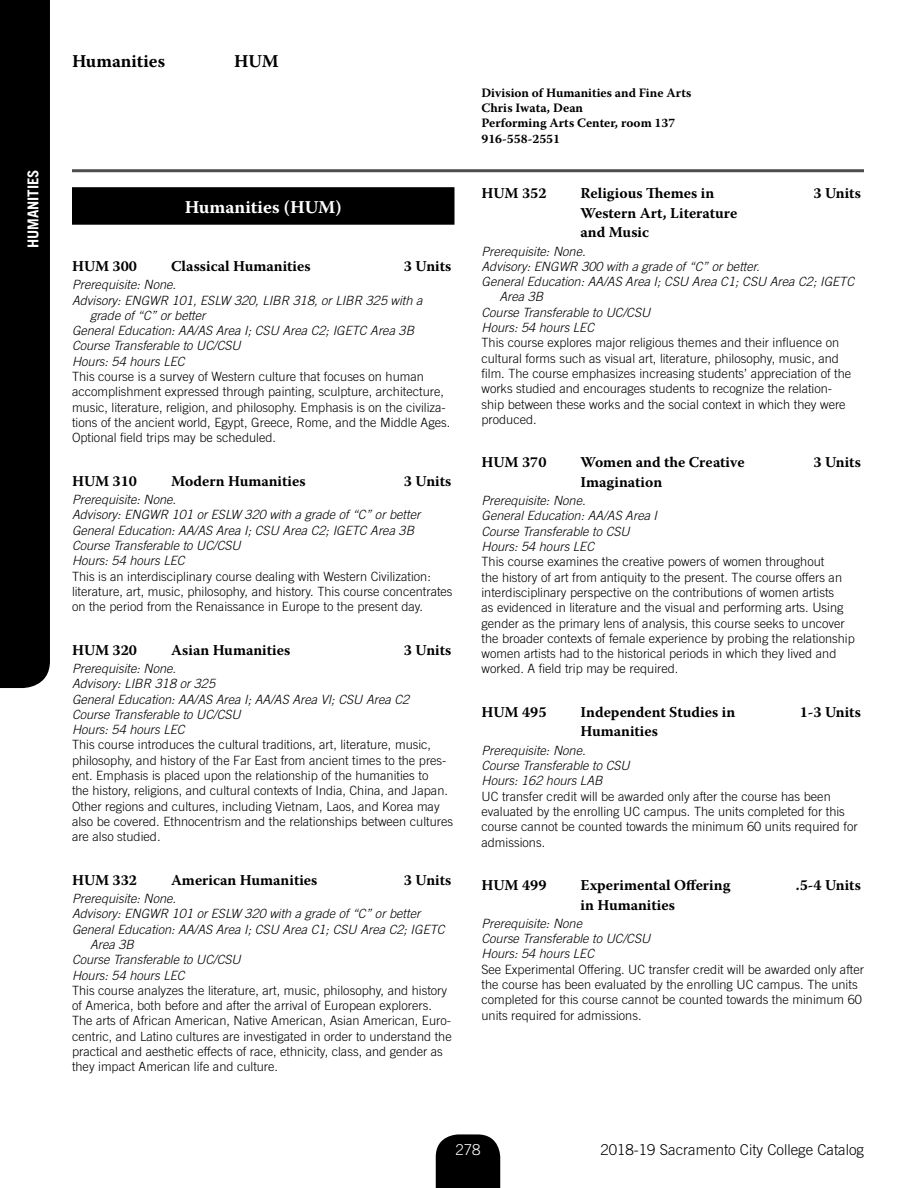
<style>
.page{position:relative;width:918px;height:1188px;background:#fff}
.page>*{position:absolute;margin:0;border:0;box-sizing:border-box;transform-origin:0 0}
.Department_Title{font:700 18px "Warnock Pro";color:#fff}
.Headline{font:700 18px "Warnock Pro";color:#000}
.Course_Title{font:700 15px "Warnock Pro";color:#000}
.Course_Title_p2{font:700 15px "Warnock Pro";color:#000}
.t1{font:300 15px "Trade Gothic";color:#000}
.t2{font:700 15px "Trade Gothic";color:#fff}
.t3{font:300 15px "Trade Gothic";color:#fff}
.Course_Description{font:300 12.75px/15.3px "Trade Gothic";color:#000}
.GenEd{font:italic 300 12.75px/15.3px "Trade Gothic LT Std";color:#000}
.Advisory{font:italic 300 12.75px/15.3px "Trade Gothic LT Std";color:#000}
.Credit{font:italic 300 12.75px "Trade Gothic LT Std";color:#000}
.PreReq{font:italic 300 12.75px "Trade Gothic LT Std";color:#000}
.Hours{font:italic 300 12.75px "Trade Gothic LT Std";color:#000}
.Degree{font:700 12.75px "Warnock Pro";color:#000}
</style>
<div class="page">
<svg style="left:436px;top:1134px;width:64px;height:54px"></svg>
<div style="left:0;top:0;width:50px;height:688px;background:#000"></div>
<hr style="left:72px;top:169px;width:792px;height:3px;background:#000">
<div style="left:72px;top:187px;width:382px;height:38px;background:#000"></div>
<p class="t2" style="left:24px;top:248px;width:81px;rotate:-90deg">HUMANITIES</p>
<h1 class="Headline" style="left:72px;top:50px;width:95px">Humanities</h1>
<h1 class="Headline" style="left:234px;top:50px;width:46px">HUM</h1>
<h2 class="Department_Title" style="left:185px;top:196px;width:159px">Humanities (HUM)</h2>
<h3 class="Course_Title" style="left:72px;top:257px;width:67px">HUM 300</h3>
<h3 class="Course_Title" style="left:171px;top:257px;width:141px">Classical Humanities</h3>
<h3 class="Course_Title" style="left:404px;top:257px;width:49px">3 Units</h3>
<p class="PreReq" style="left:72px;top:277px;width:106px">Prerequisite: None.</p>
<p class="Advisory" style="left:90px;top:293px;width:334px;text-indent:-18px">Advisory: ENGWR 101, ESLW 320, LIBR 318, or LIBR 325 with a grade of “C” or better</p>
<p class="GenEd" style="left:72px;top:323px;width:344px">General Education: AA/AS Area I; CSU Area C2; IGETC Area 3B</p>
<p class="Credit" style="left:72px;top:338px;width:170px">Course Transferable to UC/CSU</p>
<p class="Hours" style="left:72px;top:354px;width:114px">Hours: 54 hours LEC</p>
<p class="Course_Description" style="left:72px;top:369px;width:380px">This course is a survey of Western culture that focuses on human accomplishment expressed through painting, sculpture, architecture, music, literature, religion, and philosophy. Emphasis is on the civiliza&shy;tions of the ancient world, Egypt, Greece, Rome, and the Middle Ages.<br>Optional field trips may be scheduled.</p>
<h3 class="Course_Title" style="left:72px;top:472px;width:67px">HUM 310</h3>
<h3 class="Course_Title" style="left:171px;top:472px;width:136px">Modern Humanities</h3>
<h3 class="Course_Title" style="left:404px;top:472px;width:49px">3 Units</h3>
<p class="PreReq" style="left:72px;top:492px;width:106px">Prerequisite: None.</p>
<p class="Advisory" style="left:72px;top:507px;width:350px">Advisory: ENGWR 101 or ESLW 320 with a grade of “C” or better</p>
<p class="GenEd" style="left:72px;top:523px;width:344px">General Education: AA/AS Area I; CSU Area C2; IGETC Area 3B</p>
<p class="Credit" style="left:72px;top:538px;width:170px">Course Transferable to UC/CSU</p>
<p class="Hours" style="left:72px;top:553px;width:114px">Hours: 54 hours LEC</p>
<p class="Course_Description" style="left:72px;top:568px;width:382px">This is an interdisciplinary course dealing with Western Civilization: literature, art, music, philosophy, and history. This course concentrates on the period from the Renaissance in Europe to the present day.</p>
<h3 class="Course_Title" style="left:72px;top:641px;width:67px">HUM 320</h3>
<h3 class="Course_Title" style="left:171px;top:641px;width:121px">Asian Humanities</h3>
<h3 class="Course_Title" style="left:404px;top:641px;width:49px">3 Units</h3>
<p class="PreReq" style="left:72px;top:661px;width:106px">Prerequisite: None.</p>
<p class="Advisory" style="left:72px;top:676px;width:145px">Advisory: LIBR 318 or 325</p>
<p class="GenEd" style="left:72px;top:692px;width:339px">General Education: AA/AS Area I; AA/AS Area VI; CSU Area C2</p>
<p class="Credit" style="left:72px;top:707px;width:170px">Course Transferable to UC/CSU</p>
<p class="Hours" style="left:72px;top:722px;width:114px">Hours: 54 hours LEC</p>
<p class="Course_Description" style="left:72px;top:737px;width:383px">This course introduces the cultural traditions, art, literature, music, philosophy, and history of the Far East from ancient times to the pres&shy;ent. Emphasis is placed upon the relationship of the humanities to<br>the history, religions, and cultural contexts of India, China, and Japan.<br>Other regions and cultures, including Vietnam, Laos, and Korea may also be covered. Ethnocentrism and the relationships between cultures are also studied.</p>
<h3 class="Course_Title" style="left:72px;top:871px;width:67px">HUM 332</h3>
<h3 class="Course_Title" style="left:171px;top:871px;width:148px">American Humanities</h3>
<h3 class="Course_Title" style="left:404px;top:871px;width:49px">3 Units</h3>
<p class="PreReq" style="left:72px;top:891px;width:106px">Prerequisite: None.</p>
<p class="Advisory" style="left:72px;top:906px;width:350px">Advisory: ENGWR 101 or ESLW 320 with a grade of “C” or better</p>
<p class="GenEd" style="left:90px;top:922px;width:356px;text-indent:-18px">General Education: AA/AS Area I; CSU Area C1; CSU Area C2; IGETC<br>Area 3B</p>
<p class="Credit" style="left:72px;top:952px;width:170px">Course Transferable to UC/CSU</p>
<p class="Hours" style="left:72px;top:967px;width:114px">Hours: 54 hours LEC</p>
<p class="Course_Description" style="left:72px;top:983px;width:381px">This course analyzes the literature, art, music, philosophy, and history of America, both before and after the arrival of European explorers.<br>The arts of African American, Native American, Asian American, Euro&shy;centric, and Latino cultures are investigated in order to understand the practical and aesthetic effects of race, ethnicity, class, and gender as they impact American life and culture.</p>
<p class="Degree" style="left:482px;top:85px;width:211px">Division of Humanities and Fine Arts</p>
<p class="Degree" style="left:482px;top:100px;width:103px">Chris Iwata, Dean</p>
<p class="Degree" style="left:482px;top:115px;width:195px">Performing Arts Center, room 137</p>
<p class="Degree" style="left:482px;top:131px;width:80px">916-558-2551</p>
<h3 class="Course_Title" style="left:482px;top:184px;width:67px">HUM 352</h3>
<h3 class="Course_Title" style="left:580px;top:184px;width:135px">Religious Themes in</h3>
<h3 class="Course_Title" style="left:813px;top:184px;width:49px">3 Units</h3>
<h3 class="Course_Title_p2" style="left:580px;top:204px;width:158px">Western Art, Literature</h3>
<h3 class="Course_Title_p2" style="left:580px;top:223px;width:70px">and Music</h3>
<p class="PreReq" style="left:482px;top:243px;width:106px">Prerequisite: None.</p>
<p class="Advisory" style="left:482px;top:259px;width:280px">Advisory: ENGWR 300 with a grade of “C” or better.</p>
<p class="GenEd" style="left:500px;top:274px;width:356px;text-indent:-18px">General Education: AA/AS Area I; CSU Area C1; CSU Area C2; IGETC<br>Area 3B</p>
<p class="Credit" style="left:482px;top:305px;width:170px">Course Transferable to UC/CSU</p>
<p class="Hours" style="left:482px;top:320px;width:114px">Hours: 54 hours LEC</p>
<p class="Course_Description" style="left:482px;top:335px;width:371px">This course explores major religious themes and their influence on cultural forms such as visual art, literature, philosophy, music, and film. The course emphasizes increasing students’ appreciation of the works studied and encourages students to recognize the relation&shy;ship between these works and the social context in which they were produced.</p>
<h3 class="Course_Title" style="left:482px;top:453px;width:67px">HUM 370</h3>
<h3 class="Course_Title" style="left:580px;top:453px;width:166px">Women and the Creative</h3>
<h3 class="Course_Title" style="left:813px;top:453px;width:49px">3 Units</h3>
<h3 class="Course_Title_p2" style="left:580px;top:473px;width:83px">Imagination</h3>
<p class="PreReq" style="left:482px;top:493px;width:106px">Prerequisite: None.</p>
<p class="GenEd" style="left:482px;top:509px;width:177px">General Education: AA/AS Area I</p>
<p class="Credit" style="left:482px;top:524px;width:150px">Course Transferable to CSU</p>
<p class="Hours" style="left:482px;top:539px;width:114px">Hours: 54 hours LEC</p>
<p class="Course_Description" style="left:482px;top:554px;width:375px">This course examines the creative powers of women throughout<br>the history of art from antiquity to the present. The course offers an interdisciplinary perspective on the contributions of women artists<br>as evidenced in literature and the visual and performing arts. Using gender as the primary lens of analysis, this course seeks to uncover the broader contexts of female experience by probing the relationship women artists had to the historical periods in which they lived and worked. A field trip may be required.</p>
<h3 class="Course_Title" style="left:482px;top:703px;width:67px">HUM 495</h3>
<h3 class="Course_Title" style="left:580px;top:703px;width:156px">Independent Studies in</h3>
<h3 class="Course_Title" style="left:800px;top:703px;width:63px">1-3 Units</h3>
<h3 class="Course_Title_p2" style="left:580px;top:722px;width:79px">Humanities</h3>
<p class="PreReq" style="left:482px;top:743px;width:106px">Prerequisite: None.</p>
<p class="Credit" style="left:482px;top:758px;width:150px">Course Transferable to CSU</p>
<p class="Hours" style="left:482px;top:773px;width:123px">Hours: 162 hours LAB</p>
<p class="Course_Description" style="left:482px;top:788px;width:378px">UC transfer credit will be awarded only after the course has been evaluated by the enrolling UC campus. The units completed for this course cannot be counted towards the minimum 60 units required for admissions.</p>
<h3 class="Course_Title" style="left:482px;top:876px;width:67px">HUM 499</h3>
<h3 class="Course_Title" style="left:580px;top:876px;width:151px">Experimental Offering</h3>
<h3 class="Course_Title" style="left:796px;top:876px;width:67px">.5-4 Units</h3>
<h3 class="Course_Title_p2" style="left:580px;top:896px;width:96px">in Humanities</h3>
<p class="PreReq" style="left:482px;top:916px;width:102px">Prerequisite: None</p>
<p class="Credit" style="left:482px;top:931px;width:170px">Course Transferable to UC/CSU</p>
<p class="Hours" style="left:482px;top:946px;width:114px">Hours: 54 hours LEC</p>
<p class="Course_Description" style="left:482px;top:961px;width:384px">See Experimental Offering. UC transfer credit will be awarded only after the course has been evaluated by the enrolling UC campus. The units completed for this course cannot be counted towards the minimum 60 units required for admissions.</p>
<p class="t3" style="left:455px;top:1141px;width:27px">278</p>
<p class="t1" style="left:601px;top:1141px;width:265px">2018-19 Sacramento City College Catalog</p>
</div>
